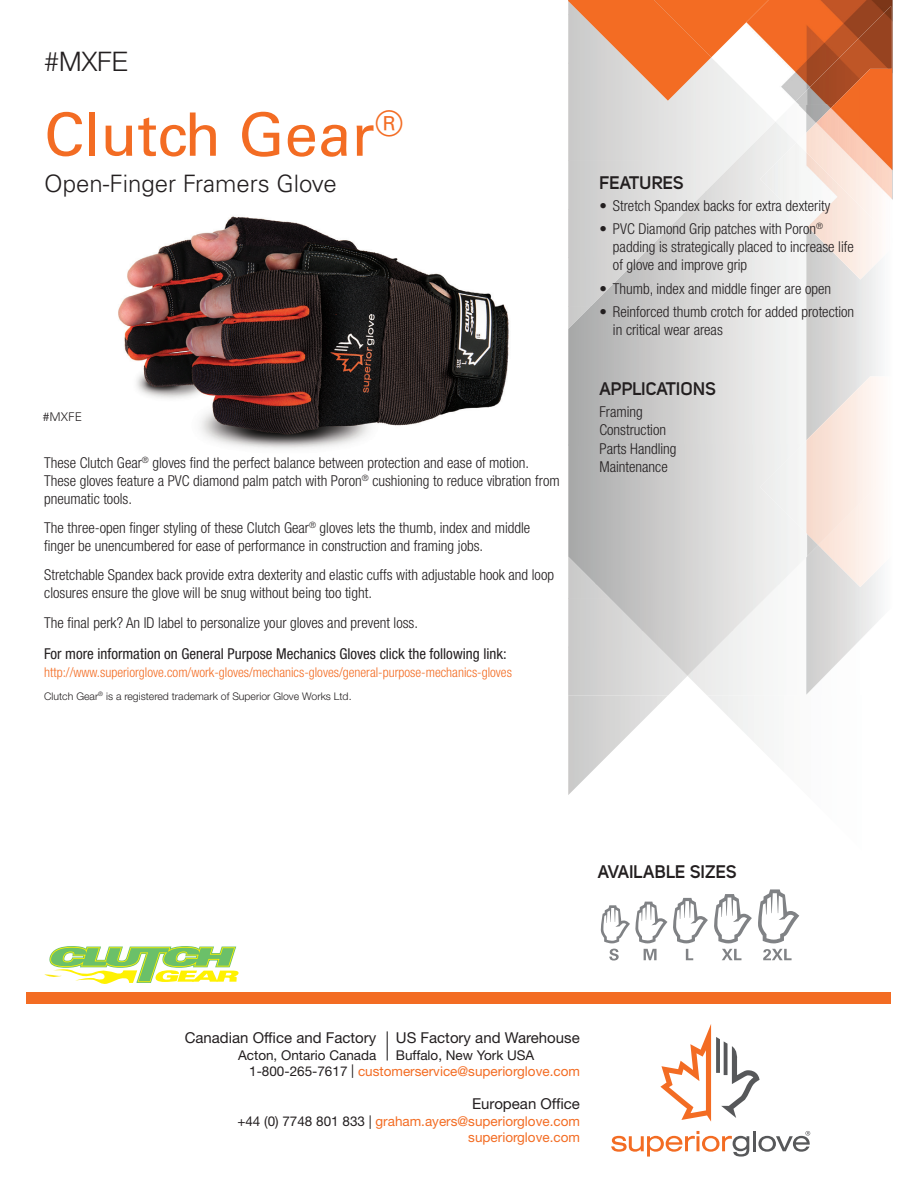
<style>
.page{position:relative;width:918px;height:1188px;background:#fff}
.page>*{position:absolute;margin:0;border:0;box-sizing:border-box;transform-origin:0 0}
.t1{font:60px "Univers LT Std";color:#f36c23}
.t2{font:300 27px "Helvetica Neue LT Std";color:#231f20}
.t3{font:300 24px "Univers LT Std";color:#231f20}
.t4{font:700 18px "Uni Sans Semi";color:#231f20}
.t5{font:300 condensed 15px/18px "Helvetica Neue LT Std";color:#231f20}
.t6{font:condensed 15px "Helvetica Neue LT Std";color:#231f20}
.t7{font:15px "Helvetica Neue LT Std";color:#231f20}
.t8{font:300 condensed 13.5px "Helvetica Neue LT Std";color:#f36c23}
.t9{font:13.5px/16.5px "Helvetica Neue LT Std";color:#231f20}
.t10{font:13.5px/16.5px "Helvetica Neue LT Std";color:#f36c23;text-align:right}
.t11{font:300 12px "Univers LT Std";color:#231f20}
.t12{font:300 10.5px "Helvetica Neue LT Std";color:#231f20}
.s1{color:#f36c23}
.s2{color:#231f20}
</style>
<div class="page">
<img style="left:769px;top:0;width:124px;height:200px">
<img style="left:891px;top:69px;width:1px;height:168px">
<svg style="left:707px;top:695px;width:57px;height:56px"></svg>
<img style="left:809px;top:6px;width:82px;height:63px">
<img style="left:728px;top:584px;width:153px;height:111px">
<img style="left:775px;top:104px;width:21px;height:18px">
<img style="left:792px;top:87px;width:4px;height:18px">
<img style="left:796px;top:69px;width:95px;height:74px">
<img style="left:818px;top:545px;width:63px;height:42px">
<svg style="left:568px;top:695px;width:100px;height:100px"></svg>
<img style="left:568px;top:63px;width:207px;height:97px">
<img style="left:568px;top:160px;width:138px;height:49px">
<img style="left:568px;top:209px;width:115px;height:48px">
<img style="left:568px;top:647px;width:120px;height:48px">
<img style="left:568px;top:257px;width:45px;height:27px">
<img style="left:568px;top:599px;width:73px;height:48px">
<img style="left:568px;top:584px;width:27px;height:15px">
<svg style="left:568px;top:0;width:201px;height:101px"></svg>
<img style="left:568px;top:445px;width:250px;height:139px">
<img style="left:706px;top:122px;width:90px;height:92px">
<img style="left:595px;top:584px;width:185px;height:46px">
<img style="left:641px;top:630px;width:93px;height:46px">
<img style="left:683px;top:191px;width:23px;height:23px">
<img style="left:568px;top:284px;width:46px;height:161px">
<img style="left:760px;top:143px;width:131px;height:136px">
<img style="left:760px;top:377px;width:130px;height:168px">
<div style="left:26px;top:993px;width:865px;height:11px;background:#f36c23"></div>
<svg style="left:611px;top:1131px;width:138px;height:26px"></svg>
<hr style="left:753px;top:1131px;width:3px;height:20px;background:#57585a">
<svg style="left:660px;top:1024px;width:100px;height:98px"></svg>
<svg style="left:758px;top:1131px;width:52px;height:21px"></svg>
<hr style="left:387px;top:1031px;width:1px;height:30px;background:#231f20">
<img style="left:118px;top:216px;width:391px;height:233px">
<svg style="left:600px;top:889px;width:199px;height:54px"></svg>
<svg style="left:609px;top:949px;width:10px;height:12px"></svg>
<svg style="left:644px;top:949px;width:13px;height:11px"></svg>
<svg style="left:686px;top:949px;width:7px;height:11px"></svg>
<svg style="left:722px;top:949px;width:19px;height:11px"></svg>
<svg style="left:763px;top:949px;width:29px;height:11px"></svg>
<svg style="left:44px;top:946px;width:195px;height:38px"></svg>
<h2 class="t2" style="left:44px;top:45px;width:85px">#MXFE</h2>
<h1 class="t1" style="left:44px;top:99px;width:360px">Clutch Gear<sup>®</sup></h1>
<h3 class="t3" style="left:44px;top:169px;width:294px">Open-Finger Framers Glove</h3>
<p class="t11" style="left:43px;top:410px;width:41px">#MXFE</p>
<p class="t5" style="left:44px;top:454px;width:517px">These Clutch Gear<sup>®</sup> gloves find the perfect balance between protection and ease of motion.<br>These gloves feature a PVC diamond palm patch with Poron<sup>®</sup> cushioning to reduce vibration from pneumatic tools.</p>
<p class="t5" style="left:44px;top:519px;width:488px">The three-open finger styling of these Clutch Gear<sup>®</sup> gloves lets the thumb, index and middle finger be unencumbered for ease of performance in construction and framing jobs.</p>
<p class="t5" style="left:44px;top:565px;width:511px">Stretchable Spandex back provide extra dexterity and elastic cuffs with adjustable hook and loop closures ensure the glove will be snug without being too tight.</p>
<p class="t5" style="left:44px;top:614px;width:375px">The final perk? An ID label to personalize your gloves and prevent loss.</p>
<p class="t6" style="left:44px;top:645px;width:464px">For more information on General Purpose Mechanics Gloves click the following link:</p>
<p class="t8" style="left:44px;top:664px;width:469px">http://www.superiorglove.com/work-gloves/mechanics-gloves/general-purpose-mechanics-gloves</p>
<p class="t12" style="left:44px;top:690px;width:309px">Clutch Gear<sup>®</sup> is a registered trademark of Superior Glove Works Ltd.</p>
<p class="t4" style="left:599px;top:172px;width:86px">FEATURES</p>
<p class="t5" style="left:599px;top:197px;width:232px">• Stretch Spandex backs for extra dexterity</p>
<p class="t5" style="left:613px;top:220px;width:242px;text-indent:-14px">• PVC Diamond Grip patches with Poron<sup>® </sup>padding is strategically placed to increase life of glove and improve grip</p>
<p class="t5" style="left:599px;top:279px;width:233px">• Thumb, index and middle finger are open</p>
<p class="t5" style="left:613px;top:303px;width:243px;text-indent:-13px">• Reinforced thumb crotch for added protection in critical wear areas</p>
<p class="t4" style="left:599px;top:378px;width:118px">APPLICATIONS</p>
<p class="t5" style="left:599px;top:402px;width:79px">Framing<br>Construction<br>Parts Handling<br>Maintenance</p>
<p class="t4" style="left:598px;top:860px;width:140px">AVAILABLE SIZES</p>
<p class="t7" style="left:185px;top:1029px;width:193px">Canadian Office and Factory</p>
<p class="t7" style="left:396px;top:1029px;width:185px">US Factory and Warehouse</p>
<p class="t9" style="left:238px;top:1046px;width:140px">Acton, Ontario Canada</p>
<p class="t9" style="left:249px;top:1046px;width:332px;text-indent:147px">Buffalo, New York USA<br>1-800-265-7617 | <span class="s1">customerservice@superiorglove.com</span></p>
<p class="t7" style="left:472px;top:1095px;width:109px">European Office</p>
<p class="t10" style="left:237px;top:1112px;width:344px"><span class="s2">+44 (0) 7748 801 833 |</span> graham.ayers@superiorglove.com superiorglove.com</p>
</div>
